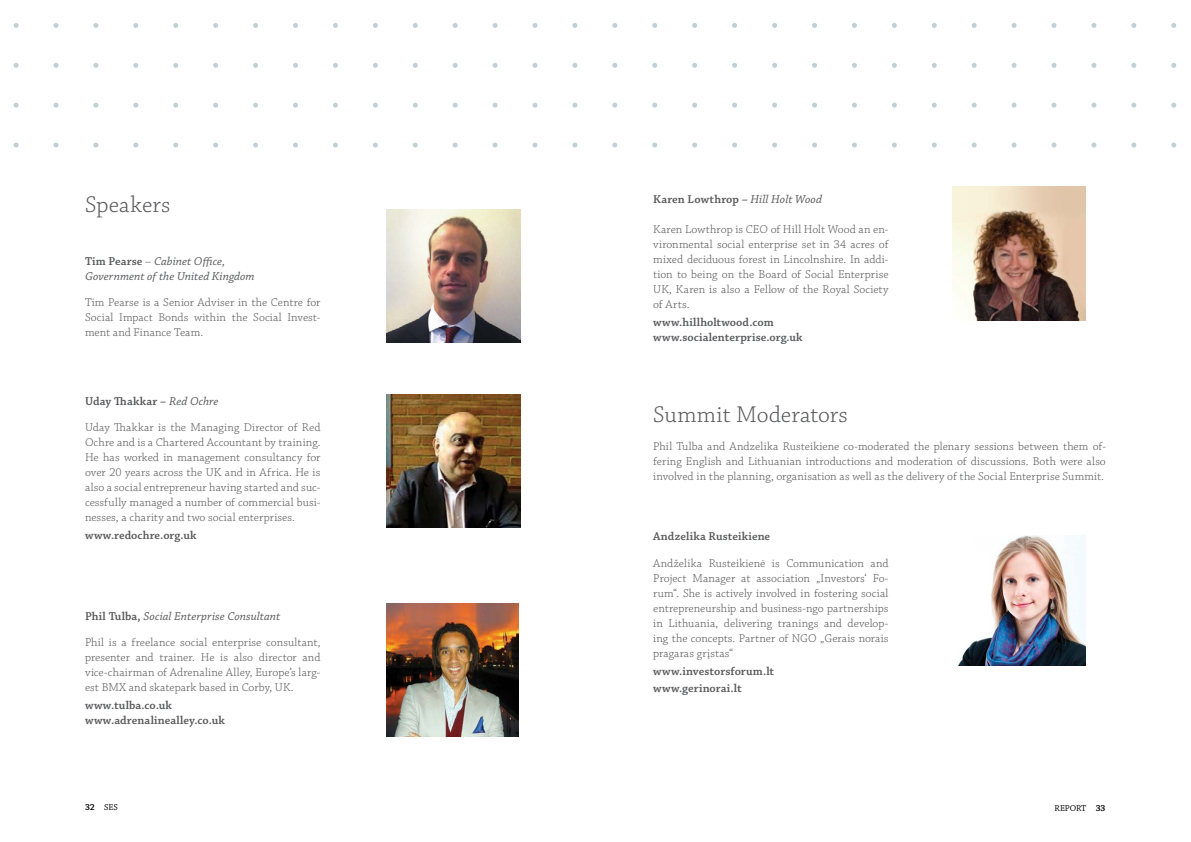
<style>
.page{position:relative;width:1191px;height:842px;background:#fff}
.page>*{position:absolute;margin:0;border:0;box-sizing:border-box;transform-origin:0 0}
.t1{font:300 24px "Chaparral Pro";letter-spacing:.005em;color:#58595b}
.t2{font:300 12px/15px "Chaparral Pro";letter-spacing:.005em;color:#58595b;text-align:justify}
.t3{font:600 12px/15px "Chaparral Pro";letter-spacing:.005em;color:#58595b}
.t4{font:12px/15px "Chaparral Pro It Capt";color:#58595b}
.t5{font:9px "Chaparral Pro";letter-spacing:-.015em;color:#000}
.s1{font-family:"Chaparral Pro";font-weight:600}
.s2{font-family:"Chaparral Pro";font-weight:300}
.s3{font-weight:600}
.s4{font-family:"Chaparral Pro It Capt";font-weight:400}
.s5{font-family:"Chaparral Pro Semibold Capt"}
</style>
<div class="page">
<svg style="left:1171px;top:23px;width:5px;height:5px"></svg>
<svg style="left:1131px;top:23px;width:5px;height:5px"></svg>
<svg style="left:1091px;top:23px;width:5px;height:5px"></svg>
<svg style="left:1051px;top:23px;width:5px;height:5px"></svg>
<svg style="left:1171px;top:63px;width:5px;height:5px"></svg>
<svg style="left:1131px;top:63px;width:5px;height:5px"></svg>
<svg style="left:1091px;top:63px;width:5px;height:5px"></svg>
<svg style="left:1051px;top:63px;width:5px;height:5px"></svg>
<svg style="left:1171px;top:103px;width:5px;height:5px"></svg>
<svg style="left:1131px;top:103px;width:5px;height:5px"></svg>
<svg style="left:1091px;top:103px;width:5px;height:5px"></svg>
<svg style="left:1051px;top:103px;width:5px;height:5px"></svg>
<svg style="left:1171px;top:143px;width:5px;height:4px"></svg>
<svg style="left:1131px;top:143px;width:5px;height:4px"></svg>
<svg style="left:1091px;top:143px;width:5px;height:4px"></svg>
<svg style="left:1051px;top:143px;width:5px;height:4px"></svg>
<svg style="left:1011px;top:23px;width:5px;height:5px"></svg>
<svg style="left:971px;top:23px;width:5px;height:5px"></svg>
<svg style="left:931px;top:23px;width:5px;height:5px"></svg>
<svg style="left:892px;top:23px;width:5px;height:5px"></svg>
<svg style="left:852px;top:23px;width:5px;height:5px"></svg>
<svg style="left:812px;top:23px;width:5px;height:5px"></svg>
<svg style="left:772px;top:23px;width:5px;height:5px"></svg>
<svg style="left:1011px;top:63px;width:5px;height:5px"></svg>
<svg style="left:971px;top:63px;width:5px;height:5px"></svg>
<svg style="left:931px;top:63px;width:5px;height:5px"></svg>
<svg style="left:892px;top:63px;width:5px;height:5px"></svg>
<svg style="left:852px;top:63px;width:5px;height:5px"></svg>
<svg style="left:812px;top:63px;width:5px;height:5px"></svg>
<svg style="left:772px;top:63px;width:5px;height:5px"></svg>
<svg style="left:1011px;top:103px;width:5px;height:5px"></svg>
<svg style="left:971px;top:103px;width:5px;height:5px"></svg>
<svg style="left:932px;top:103px;width:4px;height:5px"></svg>
<svg style="left:892px;top:103px;width:5px;height:5px"></svg>
<svg style="left:852px;top:103px;width:5px;height:5px"></svg>
<svg style="left:812px;top:103px;width:5px;height:5px"></svg>
<svg style="left:772px;top:103px;width:5px;height:5px"></svg>
<svg style="left:1011px;top:143px;width:5px;height:4px"></svg>
<svg style="left:971px;top:143px;width:5px;height:4px"></svg>
<svg style="left:932px;top:143px;width:4px;height:4px"></svg>
<svg style="left:892px;top:143px;width:5px;height:4px"></svg>
<svg style="left:852px;top:143px;width:5px;height:4px"></svg>
<svg style="left:812px;top:143px;width:5px;height:4px"></svg>
<svg style="left:772px;top:143px;width:5px;height:4px"></svg>
<svg style="left:732px;top:23px;width:5px;height:5px"></svg>
<svg style="left:732px;top:63px;width:5px;height:5px"></svg>
<svg style="left:732px;top:103px;width:5px;height:5px"></svg>
<svg style="left:732px;top:143px;width:5px;height:4px"></svg>
<svg style="left:692px;top:23px;width:5px;height:5px"></svg>
<svg style="left:652px;top:23px;width:5px;height:5px"></svg>
<svg style="left:612px;top:23px;width:5px;height:5px"></svg>
<svg style="left:572px;top:23px;width:5px;height:5px"></svg>
<svg style="left:532px;top:23px;width:5px;height:5px"></svg>
<svg style="left:492px;top:23px;width:5px;height:5px"></svg>
<svg style="left:453px;top:23px;width:4px;height:5px"></svg>
<svg style="left:413px;top:23px;width:5px;height:5px"></svg>
<svg style="left:373px;top:23px;width:5px;height:5px"></svg>
<svg style="left:333px;top:23px;width:5px;height:5px"></svg>
<svg style="left:293px;top:23px;width:5px;height:5px"></svg>
<svg style="left:253px;top:23px;width:5px;height:5px"></svg>
<svg style="left:213px;top:23px;width:5px;height:5px"></svg>
<svg style="left:173px;top:23px;width:5px;height:5px"></svg>
<svg style="left:133px;top:23px;width:5px;height:5px"></svg>
<svg style="left:93px;top:23px;width:5px;height:5px"></svg>
<svg style="left:54px;top:23px;width:4px;height:5px"></svg>
<svg style="left:14px;top:23px;width:5px;height:5px"></svg>
<svg style="left:692px;top:63px;width:5px;height:5px"></svg>
<svg style="left:652px;top:63px;width:5px;height:5px"></svg>
<svg style="left:612px;top:63px;width:5px;height:5px"></svg>
<svg style="left:572px;top:63px;width:5px;height:5px"></svg>
<svg style="left:532px;top:63px;width:5px;height:5px"></svg>
<svg style="left:492px;top:63px;width:5px;height:5px"></svg>
<svg style="left:453px;top:63px;width:4px;height:5px"></svg>
<svg style="left:413px;top:63px;width:5px;height:5px"></svg>
<svg style="left:373px;top:63px;width:5px;height:5px"></svg>
<svg style="left:333px;top:63px;width:5px;height:5px"></svg>
<svg style="left:293px;top:63px;width:5px;height:5px"></svg>
<svg style="left:253px;top:63px;width:5px;height:5px"></svg>
<svg style="left:213px;top:63px;width:5px;height:5px"></svg>
<svg style="left:173px;top:63px;width:5px;height:5px"></svg>
<svg style="left:133px;top:63px;width:5px;height:5px"></svg>
<svg style="left:93px;top:63px;width:5px;height:5px"></svg>
<svg style="left:54px;top:63px;width:4px;height:5px"></svg>
<svg style="left:14px;top:63px;width:5px;height:5px"></svg>
<svg style="left:692px;top:103px;width:5px;height:5px"></svg>
<svg style="left:652px;top:103px;width:5px;height:5px"></svg>
<svg style="left:612px;top:103px;width:5px;height:5px"></svg>
<svg style="left:572px;top:103px;width:5px;height:5px"></svg>
<svg style="left:532px;top:103px;width:5px;height:5px"></svg>
<svg style="left:492px;top:103px;width:5px;height:5px"></svg>
<svg style="left:453px;top:103px;width:4px;height:5px"></svg>
<svg style="left:413px;top:103px;width:5px;height:5px"></svg>
<svg style="left:373px;top:103px;width:5px;height:5px"></svg>
<svg style="left:333px;top:103px;width:5px;height:5px"></svg>
<svg style="left:293px;top:103px;width:5px;height:5px"></svg>
<svg style="left:253px;top:103px;width:5px;height:5px"></svg>
<svg style="left:213px;top:103px;width:5px;height:5px"></svg>
<svg style="left:173px;top:103px;width:5px;height:5px"></svg>
<svg style="left:133px;top:103px;width:5px;height:5px"></svg>
<svg style="left:93px;top:103px;width:5px;height:5px"></svg>
<svg style="left:54px;top:103px;width:4px;height:5px"></svg>
<svg style="left:14px;top:103px;width:5px;height:5px"></svg>
<svg style="left:692px;top:143px;width:5px;height:4px"></svg>
<svg style="left:652px;top:143px;width:5px;height:4px"></svg>
<svg style="left:612px;top:143px;width:5px;height:4px"></svg>
<svg style="left:572px;top:143px;width:5px;height:4px"></svg>
<svg style="left:532px;top:143px;width:5px;height:4px"></svg>
<svg style="left:492px;top:143px;width:5px;height:4px"></svg>
<svg style="left:453px;top:143px;width:4px;height:4px"></svg>
<svg style="left:413px;top:143px;width:5px;height:4px"></svg>
<svg style="left:373px;top:143px;width:5px;height:4px"></svg>
<svg style="left:333px;top:143px;width:5px;height:4px"></svg>
<svg style="left:293px;top:143px;width:5px;height:4px"></svg>
<svg style="left:253px;top:143px;width:5px;height:4px"></svg>
<svg style="left:213px;top:143px;width:5px;height:4px"></svg>
<svg style="left:173px;top:143px;width:5px;height:4px"></svg>
<svg style="left:133px;top:143px;width:5px;height:4px"></svg>
<svg style="left:93px;top:143px;width:5px;height:4px"></svg>
<svg style="left:54px;top:143px;width:4px;height:4px"></svg>
<svg style="left:14px;top:143px;width:5px;height:4px"></svg>
<img style="left:386px;top:209px;width:134px;height:133px">
<img style="left:386px;top:394px;width:134px;height:134px">
<img style="left:386px;top:603px;width:132px;height:134px">
<img style="left:952px;top:187px;width:133px;height:133px">
<img style="left:958px;top:536px;width:127px;height:129px">
<h1 class="t1" style="left:85px;top:191px;width:87px">Speakers</h1>
<p class="t4" style="left:85px;top:254px;width:171px"><span class="s1">Tim Pearse</span> <span class="s2">–</span> Cabinet Office,<br>Government of the United Kingdom</p>
<p class="t2" style="left:85px;top:295px;width:237px">Tim Pearse is a Senior Adviser in the Centre for Social Impact Bonds within the Social Invest&shy;ment and Finance Team.</p>
<p class="t2" style="left:85px;top:388px;width:237px;line-height:26.3px"><span class="s3">Uday Thakkar –</span> <span class="s4">Red Ochre<br></span>Uday Thakkar is the Managing Director of Red</p>
<p class="t2" style="left:85px;top:435px;width:237px">Ochre and is a Chartered Accountant by training.<br>He has worked in management consultancy for over 20 years across the UK and in Africa. He is also a social entrepreneur having started and suc&shy;cessfully managed a number of commercial busi&shy;nesses, a charity and two social enterprises.</p>
<p class="t3" style="left:85px;top:528px;width:113px">www.redochre.org.uk</p>
<p class="t4" style="left:85px;top:609px;width:197px"><span class="s1">Phil Tulba,</span> Social Enterprise Consultant</p>
<p class="t2" style="left:85px;top:635px;width:237px">Phil is a freelance social enterprise consultant, presenter and trainer. He is also director and vice-chairman of Adrenaline Alley, Europe’s larg&shy;est BMX and skatepark based in Corby, UK.</p>
<p class="t3" style="left:85px;top:698px;width:141px">www.tulba.co.uk www.adrenalinealley.co.uk</p>
<p class="t3" style="left:653px;top:192px;width:170px">Karen Lowthrop – <span class="s4">Hill Holt Wood</span></p>
<p class="t2" style="left:653px;top:222px;width:237px">Karen Lowthrop is CEO of Hill Holt Wood an en&shy;vironmental social enterprise set in 34 acres of mixed deciduous forest in Lincolnshire. In addi&shy;tion to being on the Board of Social Enterprise UK, Karen is also a Fellow of the Royal Society of Arts.</p>
<p class="t3" style="left:653px;top:315px;width:151px">www.hillholtwood.com www.socialenterprise.org.uk</p>
<h1 class="t1" style="left:653px;top:402px;width:196px">Summit Moderators</h1>
<p class="t2" style="left:653px;top:439px;width:454px">Phil Tulba and Andzelika Rusteikiene co-moderated the plenary sessions between them of&shy;fering English and Lithuanian introductions and moderation of discussions. Both were also involved in the planning, organisation as well as the delivery of the Social Enterprise Summit.</p>
<p class="t3" style="left:653px;top:529px;width:119px">Andzelika Rusteikiene</p>
<p class="t2" style="left:653px;top:556px;width:237px">Andželika Rusteikienė is Communication and Project Manager at association „Investors‘ Fo&shy;rum“. She is actively involved in fostering social entrepreneurship and business-ngo partnerships in Lithuania, delivering tranings and develop&shy;ing the concepts. Partner of NGO „Gerais norais pragaras grįstas“</p>
<p class="t3" style="left:653px;top:662px;width:123px;line-height:17.8px">www.investorsforum.lt www.gerinorai.lt</p>
<p class="t5" style="left:85px;top:802px;width:34px"><span class="s5">32</span> SES</p>
<p class="t5" style="left:1054px;top:803px;width:53px">REPORT <span class="s5">33</span></p>
</div>
